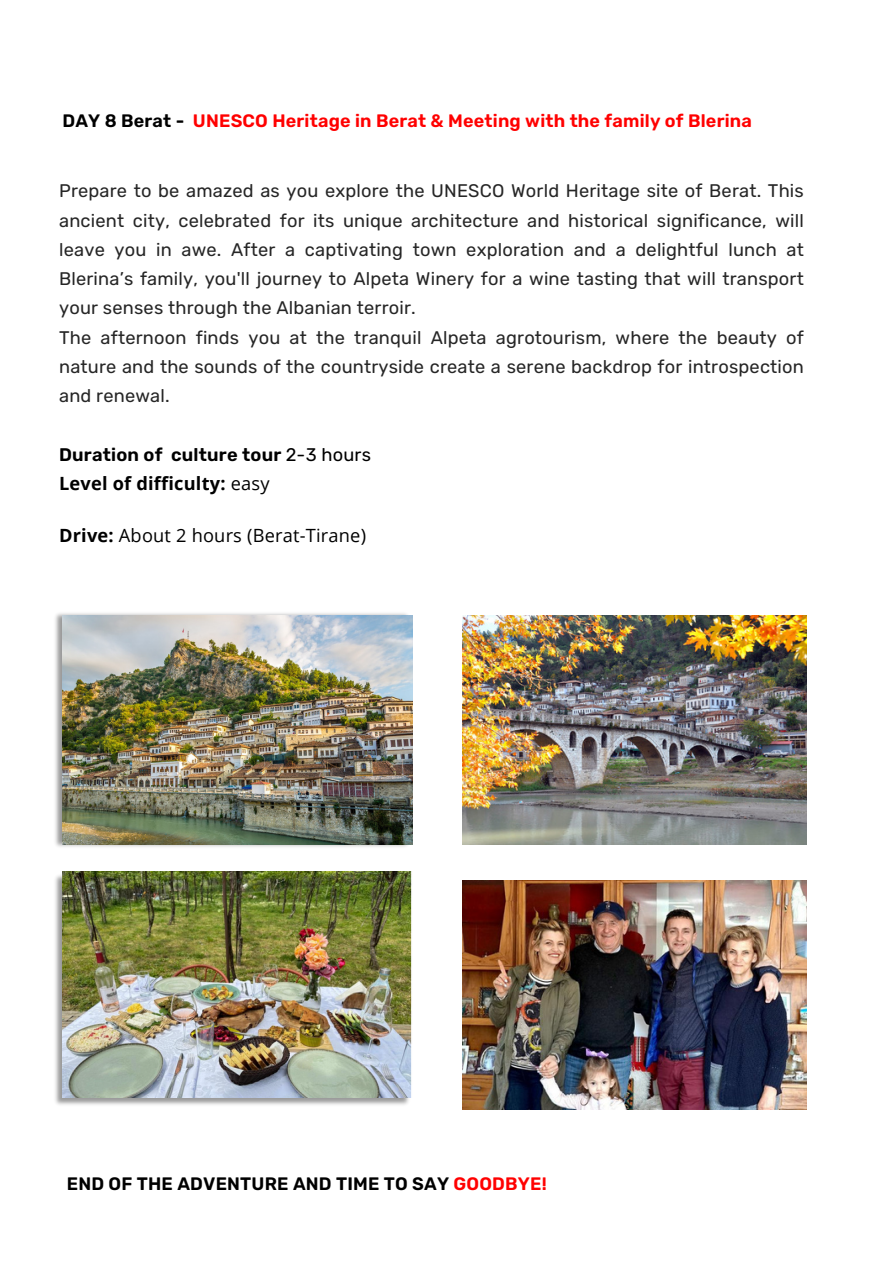
<style>
.page{position:relative;width:893px;height:1264px;background:#fff}
.page>*{position:absolute;margin:0;border:0;box-sizing:border-box;transform-origin:0 0}
.t1{font:18.3px/29.2px "Rubik";letter-spacing:.01em;color:#262626;text-align:justify}
.t2{font:18.3px "Open Sans";letter-spacing:.01em;color:#000}
.t3{font:600 18.3px "Rubik";letter-spacing:.01em;color:#000}
.t4{font:700 18.3px "Open Sans";letter-spacing:.01em;color:#000}
.t5{font:600 18px "Rubik";letter-spacing:.01em;color:#f00}
.t6{font:600 18px "Rubik";letter-spacing:.01em;color:#000}
.s1{color:#000}
.s2{font-weight:400}
.s3{font-weight:700}
.s4{color:#f00}
</style>
<div class="page">
<img style="left:55px;top:613px;width:358px;height:234px">
<img style="left:62px;top:615px;width:350px;height:229px">
<img style="left:55px;top:875px;width:356px;height:230px">
<img style="left:62px;top:871px;width:350px;height:226px">
<img style="left:462px;top:880px;width:344px;height:229px">
<img style="left:462px;top:615px;width:344px;height:229px">
<p class="t5" style="left:62px;top:110px;width:691px"><span class="s1">DAY 8 Berat -</span> UNESCO Heritage in Berat &amp; Meeting with the family of Blerina</p>
<p class="t1" style="left:59px;top:176px;width:746px">Prepare to be amazed as you explore the UNESCO World Heritage site of Berat. This ancient city, celebrated for its unique architecture and historical significance, will leave you in awe. After a captivating town exploration and a delightful lunch at Blerina’s family, you'll journey to Alpeta Winery for a wine tasting that will transport your senses through the Albanian terroir.</p>
<p class="t1" style="left:59px;top:323px;width:746px">The afternoon finds you at the tranquil Alpeta agrotourism, where the beauty of nature and the sounds of the countryside create a serene backdrop for introspection and renewal.</p>
<p class="t3" style="left:59px;top:443px;width:313px">Duration of culture tour <span class="s2">2-3 hours</span></p>
<p class="t4" style="left:59px;top:470px;width:212px">Level of difficulty: <span class="s2">easy</span></p>
<p class="t2" style="left:59px;top:522px;width:308px"><span class="s3">Drive:</span> About 2 hours (Berat-Tirane)</p>
<p class="t6" style="left:67px;top:1173px;width:481px">END OF THE ADVENTURE AND TIME TO SAY <span class="s4">GOODBYE!</span></p>
</div>
